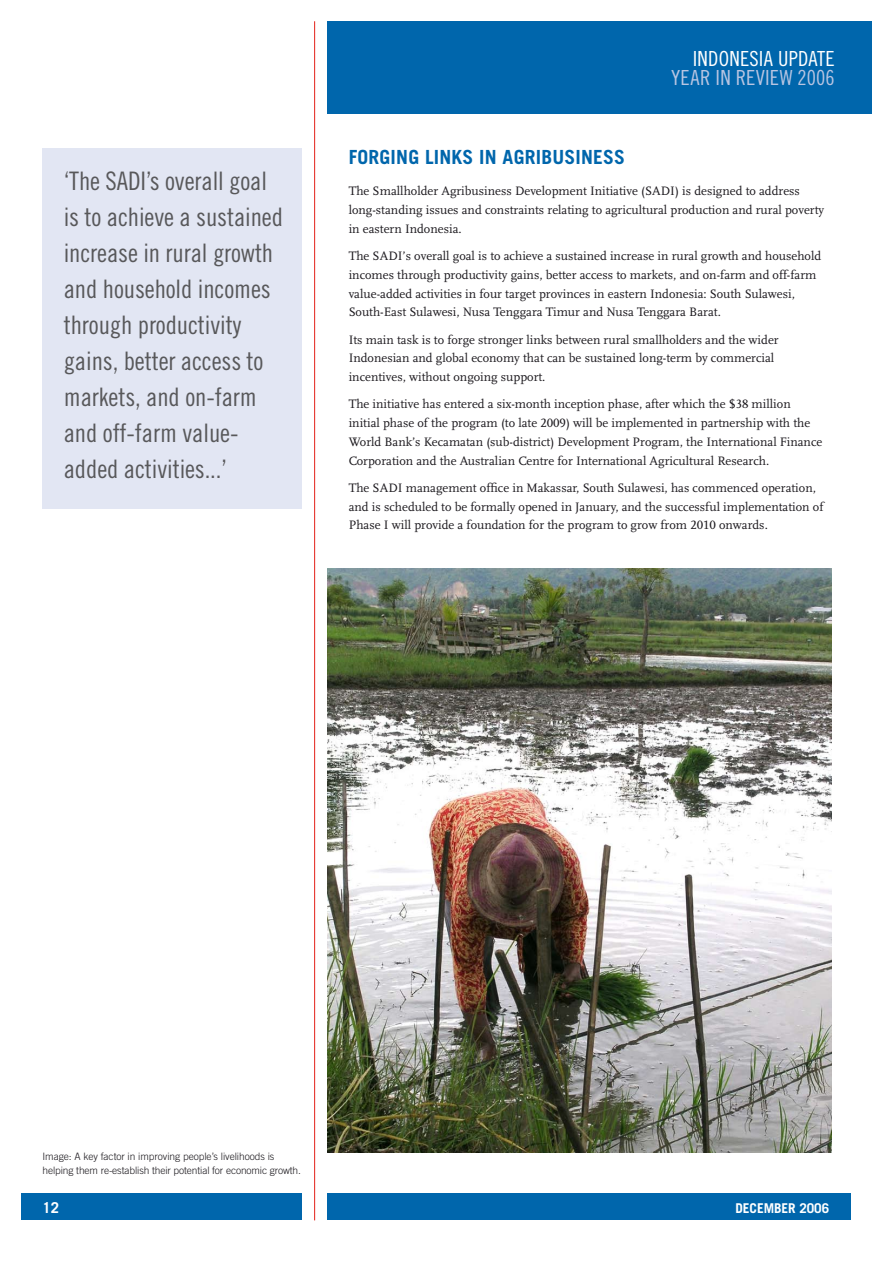
<style>
.page{position:relative;width:893px;height:1263px;background:#fff}
.page>*{position:absolute;margin:0;border:0;box-sizing:border-box;transform-origin:0 0}
.t1{font:25.5px/36px "Trade Gothic Cond Eighteen";letter-spacing:-.005em;color:#58585a}
.t2{font:20.85px "Trade Gothic Cond Eighteen";letter-spacing:.01em;color:#b9c5e2}
.t3{font:20.85px "Trade Gothic Cond Eighteen";letter-spacing:.01em;color:#fff}
.t4{font:700 19.5px "Trade Gothic";letter-spacing:.01em;color:#0066ac}
.t5{font:700 15px "Trade Gothic";color:#fff}
.t6{font:700 13.5px "Trade Gothic";letter-spacing:-.005em;color:#fff}
.t7{font:12.75px/18.8px "Scala LF";color:#1a171c}
.t8{font:300 10.2px/13.5px "Trade Gothic";letter-spacing:-.01em;color:#1a171c}
</style>
<div class="page">
<div style="left:327px;top:21px;width:545px;height:92px;background:#0066ac"></div>
<div style="left:327px;top:1194px;width:523px;height:26px;background:#0066ac"></div>
<div style="left:21px;top:1194px;width:281px;height:26px;background:#0066ac"></div>
<hr style="left:314px;top:21px;width:1px;height:1199px;background:#e32119">
<div style="left:43px;top:149px;width:259px;height:360px;background:#e2e6f3"></div>
<img style="left:327px;top:569px;width:504px;height:583px">
<h1 class="t1" style="left:64px;top:163px;width:221px">‘The SADI’s overall goal is to achieve a sustained increase in rural growth and household incomes through productivity gains, better access to markets, and on-farm and off-farm value&shy;added activities...’</h1>
<h2 class="t3" style="left:693px;top:46px;width:45px">Indonesia</h2>
<h2 class="t3" style="left:778px;top:46px;width:30px">Update</h2>
<h2 class="t2" style="left:671px;top:66px;width:48px">Year inRe</h2>
<h2 class="t2" style="left:756px;top:66px;width:81px">view 2006</h2>
<h3 class="t4" style="left:349px;top:145px;width:278px">FORGING LINKS IN AGRIBUSINESS</h3>
<p class="t7" style="left:349px;top:182px;width:477px">The Smallholder Agribusiness Development Initiative (SADI) is designed to address long-standing issues and constraints relating to agricultural production and rural poverty in eastern Indonesia.</p>
<p class="t7" style="left:349px;top:247px;width:474px">The SADI’s overall goal is to achieve a sustained increase in rural growth and household incomes through productivity gains, better access to markets, and on-farm and off-farm value-added activities in four target provinces in eastern Indonesia: South Sulawesi, South-East Sulawesi, Nusa Tenggara Timur and Nusa Tenggara Barat.</p>
<p class="t7" style="left:349px;top:330px;width:431px">Its main task is to forge stronger links between rural smallholders and the wider<br>Indonesian and global economy that can be sustained long-term by commercial incentives, without ongoing support.</p>
<p class="t7" style="left:349px;top:395px;width:475px">The initiative has entered a six-month inception phase, after which the $38 million initial phase of the program (to late 2009) will be implemented in partnership with the World Bank’s Kecamatan (sub-district) Development Program, the International Finance Corporation and the Australian Centre for International Agricultural Research.</p>
<p class="t7" style="left:349px;top:478px;width:476px">The SADI management office in Makassar, South Sulawesi, has commenced operation, and is scheduled to be formally opened in January, and the successful implementation of<br>Phase I will provide a foundation for the program to grow from 2010 onwards.</p>
<p class="t8" style="left:43px;top:1149px;width:260px">Image: A key factor in improving people’s livelihoods is helping them re-establish their potential for economic growth.</p>
<p class="t5" style="left:43px;top:1198px;width:18px">12</p>
<p class="t6" style="left:735px;top:1200px;width:95px">DECEMBER 2006</p>
</div>
